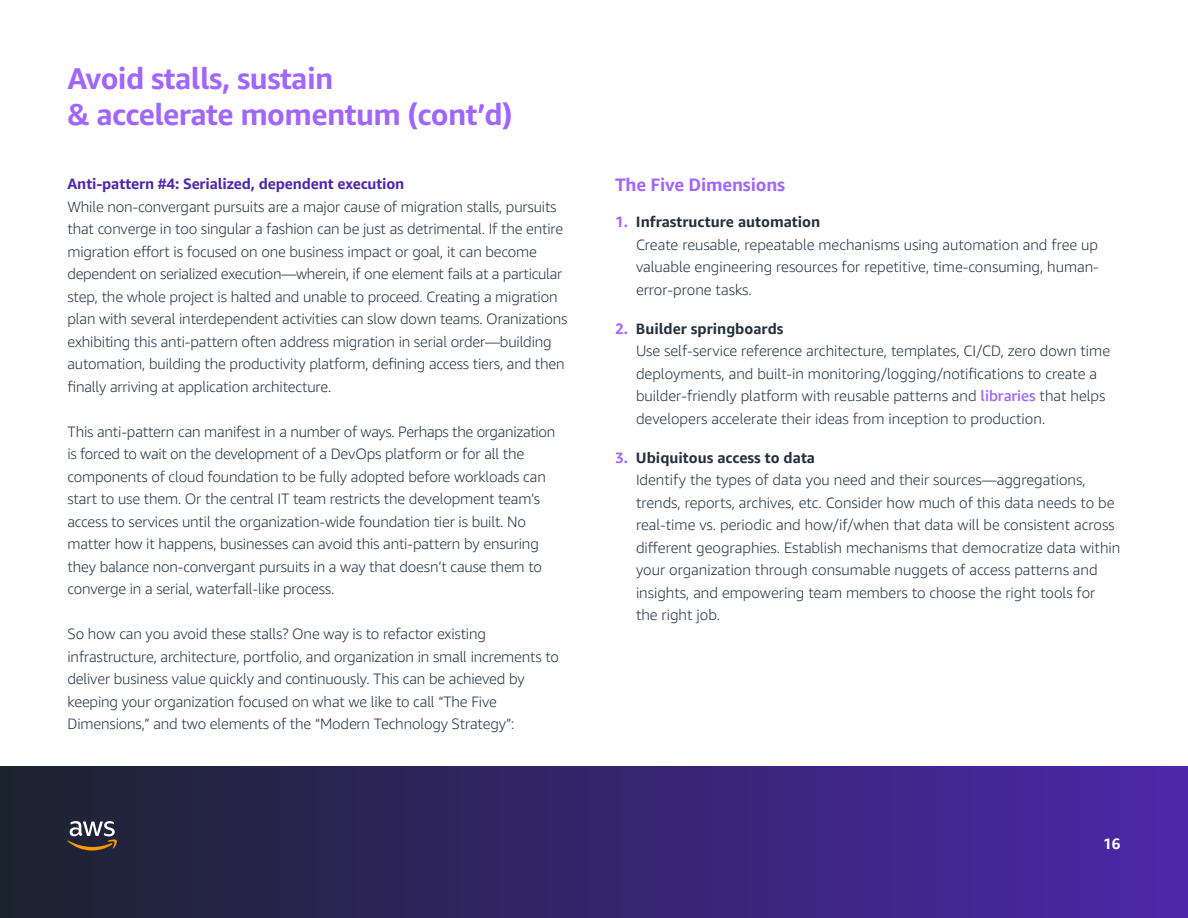
<style>
.page{position:relative;width:1188px;height:918px;background:#fff}
.page>*{position:absolute;margin:0;border:0;box-sizing:border-box;transform-origin:0 0}
.t1{font:700 30px/36px "Amazon Ember";letter-spacing:-.02em;color:#a166ff}
.t2{font:700 18px "Amazon Ember";letter-spacing:-.01em;color:#a166ff}
.t3{font:300 15px/22.5px "Amazon Ember";letter-spacing:-.01em;color:#232f3e}
.t4{font:700 15px "Amazon Ember";letter-spacing:-.01em;color:#4d27aa}
.t5{font:700 15px "Amazon Ember";color:#fff}
.s1{font-weight:700;color:#a166ff}
.s2{font-weight:700}
.s3{font-weight:500;color:#a166ff}
</style>
<div class="page">
<div style="left:0;top:766px;width:1188px;height:152px;background:linear-gradient(to right,#1c232f,#4d27a9)"></div>
<svg style="left:68px;top:821px;width:49px;height:29px"></svg>
<h1 class="t1" style="left:68px;top:61px;width:447px">Avoid stalls, sustain<br>&amp; accelerate momentum (cont’d)</h1>
<p class="t4" style="left:68px;top:175px;width:338px">Anti-pattern #4: Serialized, dependent execution</p>
<p class="t3" style="left:68px;top:195px;width:502px">While non-convergant pursuits are a major cause of migration stalls, pursuits that converge in too singular a fashion can be just as detrimental. If the entire migration effort is focused on one business impact or goal, it can become dependent on serialized execution—wherein, if one element fails at a particular step, the whole project is halted and unable to proceed. Creating a migration plan with several interdependent activities can slow down teams. Oranizations exhibiting this anti-pattern often address migration in serial order—building automation, building the productivity platform, defining access tiers, and then finally arriving at application architecture.</p>
<p class="t3" style="left:68px;top:420px;width:489px">This anti-pattern can manifest in a number of ways. Perhaps the organization is forced to wait on the development of a DevOps platform or for all the components of cloud foundation to be fully adopted before workloads can start to use them. Or the central IT team restricts the development team’s access to services until the organization-wide foundation tier is built. No matter how it happens, businesses can avoid this anti-pattern by ensuring they balance non-convergant pursuits in a way that doesn’t cause them to converge in a serial, waterfall-like process.</p>
<p class="t3" style="left:68px;top:623px;width:493px">So how can you avoid these stalls? One way is to refactor existing infrastructure, architecture, portfolio, and organization in small increments to deliver business value quickly and continuously. This can be achieved by keeping your organization focused on what we like to call “The Five Dimensions,” and two elements of the “Modern Technology Strategy”:</p>
<p class="t2" style="left:615px;top:174px;width:172px">The Five Dimensions</p>
<p class="t3" style="left:636px;top:211px;width:464px;text-indent:-21px"><span class="s1">1.</span> <span class="s2">Infrastructure automation<br></span>Create reusable, repeatable mechanisms using automation and free up valuable engineering resources for repetitive, time-consuming, human&shy;error-prone tasks.</p>
<p class="t3" style="left:636px;top:318px;width:476px;text-indent:-21px"><span class="s1">2.</span> <span class="s2">Builder springboards<br></span>Use self-service reference architecture, templates, CI/CD, zero down time deployments, and built-in monitoring/logging/notifications to create a builder-friendly platform with reusable patterns and <span class="s3">libraries</span> that helps developers accelerate their ideas from inception to production.</p>
<p class="t3" style="left:636px;top:447px;width:486px;text-indent:-21px"><span class="s1">3.</span> <span class="s2">Ubiquitous access to data<br></span>Identify the types of data you need and their sources—aggregations, trends, reports, archives, etc. Consider how much of this data needs to be real-time vs. periodic and how/if/when that data will be consistent across different geographies. Establish mechanisms that democratize data within your organization through consumable nuggets of access patterns and insights, and empowering team members to choose the right tools for the right job.</p>
<p class="t5" style="left:1103px;top:834px;width:19px">16</p>
</div>
